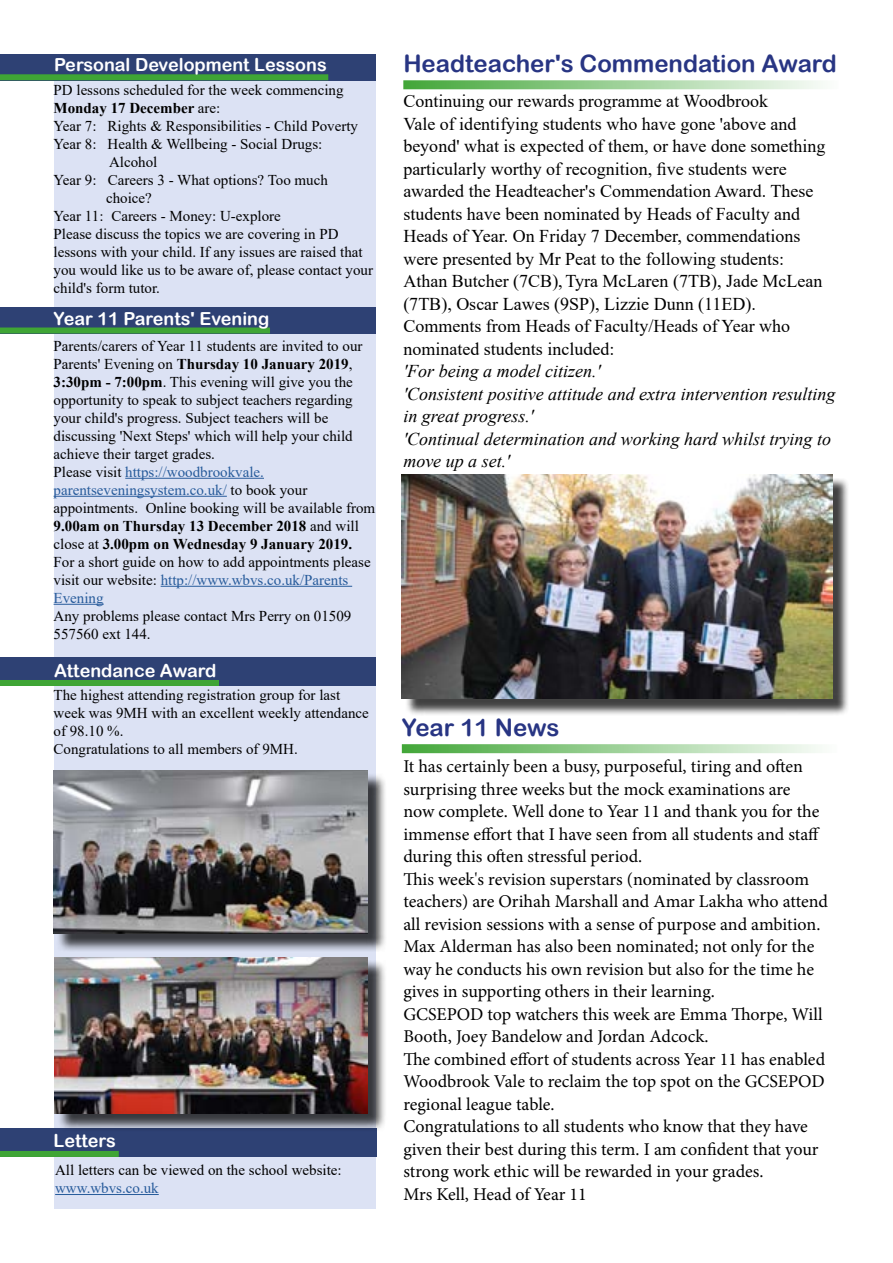
<style>
.page{position:relative;width:893px;height:1263px;background:#fff}
.page>*{position:absolute;margin:0;border:0;box-sizing:border-box;transform-origin:0 0}
.t1{font:24px "Arial Rounded MT Bold";color:#283583}
.t2{font:18px/22.5px "Minion Pro";letter-spacing:-.005em;color:#000}
.t3{font:18px/22.5px "Times New Roman";color:#000}
.t4{font:italic 18px/22.5px "Times New Roman";color:#000}
.t5{font:18px "Arial Rounded MT Bold";color:#fff}
.t6{font:15px/18px "Times New Roman";color:#000}
.t7{font:700 15px "Times New Roman";color:#000}
.t8{font:15px "Times New Roman";color:#275b9b}
.s1{font-weight:400}
.s2{font-weight:700}
.s3{color:#275b9b}
</style>
<div class="page">
<svg style="left:402px;top:744px;width:418px;height:9px;background:#9dd198"></svg>
<div style="left:54px;top:80px;width:322px;height:1129px;background:#dce2f4"></div>
<div style="left:0;top:54px;width:376px;height:26px;background:#2e4174"></div>
<div style="left:0;top:74px;width:328px;height:6px;background:#3fa535"></div>
<div style="left:0;top:307px;width:376px;height:26px;background:#2e4174"></div>
<div style="left:0;top:327px;width:270px;height:6px;background:#3fa535"></div>
<div style="left:0;top:1128px;width:376px;height:29px;background:#2e4174"></div>
<hr style="left:55px;top:1194px;width:104px;height:1px;background:#275b9b">
<div style="left:0;top:1151px;width:119px;height:6px;background:#3fa535"></div>
<svg style="left:403px;top:80px;width:418px;height:9px;background:#9ed199"></svg>
<div style="left:406px;top:478px;width:444px;height:237px;background:#000;opacity:.75"></div>
<img style="left:402px;top:474px;width:430px;height:224px">
<hr style="left:125px;top:478px;width:139px;height:1px;background:#275b9b">
<hr style="left:54px;top:496px;width:173px;height:1px;background:#275b9b">
<hr style="left:161px;top:586px;width:191px;height:1px;background:#275b9b">
<hr style="left:54px;top:604px;width:50px;height:1px;background:#275b9b">
<div style="left:0;top:657px;width:376px;height:29px;background:#2e4174"></div>
<div style="left:0;top:680px;width:219px;height:6px;background:#3fa535"></div>
<div style="left:56px;top:773px;width:330px;height:179px;background:#000;opacity:.75"></div>
<img style="left:54px;top:771px;width:314px;height:163px">
<div style="left:57px;top:960px;width:330px;height:172px;background:#000;opacity:.75"></div>
<img style="left:55px;top:957px;width:313px;height:156px">
<p class="t5" style="left:54px;top:54px;width:274px">Personal Development Lessons</p>
<p class="t6" style="left:54px;top:81px;width:291px">PD lessons scheduled for the week commencing</p>
<p class="t7" style="left:54px;top:97px;width:168px">Monday 17 December <span class="s1">are:</span></p>
<p class="t6" style="left:54px;top:117px;width:306px">Year 7: Rights &amp; Responsibilities - Child Poverty</p>
<p class="t6" style="left:54px;top:135px;width:270px">Year 8: Health &amp; Wellbeing - Social Drugs:</p>
<p class="t6" style="left:109px;top:153px;width:50px">Alcohol</p>
<p class="t6" style="left:54px;top:171px;width:276px">Year 9: Careers 3 - What options? Too much</p>
<p class="t6" style="left:106px;top:189px;width:47px">choice?</p>
<p class="t6" style="left:54px;top:207px;width:229px">Year 11: Careers - Money: U-explore</p>
<p class="t6" style="left:54px;top:225px;width:286px">Please discuss the topics we are covering in PD</p>
<p class="t6" style="left:54px;top:243px;width:311px">lessons with your child. If any issues are raised that</p>
<p class="t6" style="left:54px;top:261px;width:321px">you would like us to be aware of, please contact your</p>
<p class="t6" style="left:54px;top:279px;width:108px">child's form tutor.</p>
<p class="t5" style="left:54px;top:308px;width:217px">Year 11 Parents' Evening</p>
<p class="t6" style="left:54px;top:336px;width:323px">Parents/carers of Year 11 students are invited to our Parents' Evening on <span class="s2">Thursday 10 January 2019</span>, <span class="s2">3:30pm - 7:00pm</span>. This evening will give you the opportunity to speak to subject teachers regarding your child's progress. Subject teachers will be discussing 'Next Steps' which will help your child achieve their target grades.<br>Please visit <span class="s3">https://woodbrookvale. parentseveningsystem.co.uk/</span> to book your appointments. Online booking will be available from <span class="s2">9.00am on Thursday 13 December 2018</span> and will close at <span class="s2">3.00pm on Wednesday 9 January 2019.<br></span>For a short guide on how to add appointments please visit our website: <span class="s3">http://www.wbvs.co.uk/Parents Evening</span></p>
<p class="t6" style="left:54px;top:606px;width:299px">Any problems please contact Mrs Perry on 01509<br>557560 ext 144.</p>
<p class="t5" style="left:54px;top:660px;width:164px">Attendance Award</p>
<p class="t6" style="left:54px;top:686px;width:317px">The highest attending registration group for last week was 9MH with an excellent weekly attendance of 98.10 %.<br>Congratulations to all members of 9MH.</p>
<p class="t5" style="left:54px;top:1130px;width:64px">Letters</p>
<p class="t6" style="left:55px;top:1160px;width:288px">All letters can be viewed on the school website:</p>
<p class="t8" style="left:55px;top:1177px;width:105px">www.wbvs.co.uk</p>
<h1 class="t1" style="left:403px;top:49px;width:435px">Headteacher's Commendation Award</h1>
<p class="t3" style="left:403px;top:89px;width:424px">Continuing our rewards programme at Woodbrook<br>Vale of identifying students who have gone 'above and beyond' what is expected of them, or have done something particularly worthy of recognition, five students were awarded the Headteacher's Commendation Award. These students have been nominated by Heads of Faculty and Heads of Year. On Friday 7 December, commendations were presented by Mr Peat to the following students:<br>Athan Butcher (7CB),Tyra McLaren (7TB), Jade McLean (7TB), Oscar Lawes (9SP), Lizzie Dunn (11ED).<br>Comments from Heads of Faculty/Heads of Year who nominated students included:</p>
<p class="t4" style="left:403px;top:359px;width:434px">'For being a model citizen.'<br>'Consistent positive attitude and extra intervention resulting in great progress.'<br>'Continual determination and working hard whilst trying to move up a set.'</p>
<h1 class="t1" style="left:402px;top:713px;width:159px">Year 11 News</h1>
<p class="t2" style="left:403px;top:755px;width:426px">It has certainly been a busy, purposeful, tiring and often surprising three weeks but the mock examinations are<br>now complete. Well done to Year 11 and thank you for the immense effort that I have seen from all students and staff during this often stressful period.<br>This week's revision superstars (nominated by classroom teachers) are Orihah Marshall and Amar Lakha who attend all revision sessions with a sense of purpose and ambition.<br>Max Alderman has also been nominated; not only for the way he conducts his own revision but also for the time he gives in supporting others in their learning.<br>GCSEPOD top watchers this week are Emma Thorpe, Will Booth, Joey Bandelow and Jordan Adcock.<br>The combined effort of students across Year 11 has enabled Woodbrook Vale to reclaim the top spot on the GCSEPOD regional league table.<br>Congratulations to all students who know that they have given their best during this term. I am confident that your strong work ethic will be rewarded in your grades.<br>Mrs Kell, Head of Year 11</p>
</div>
